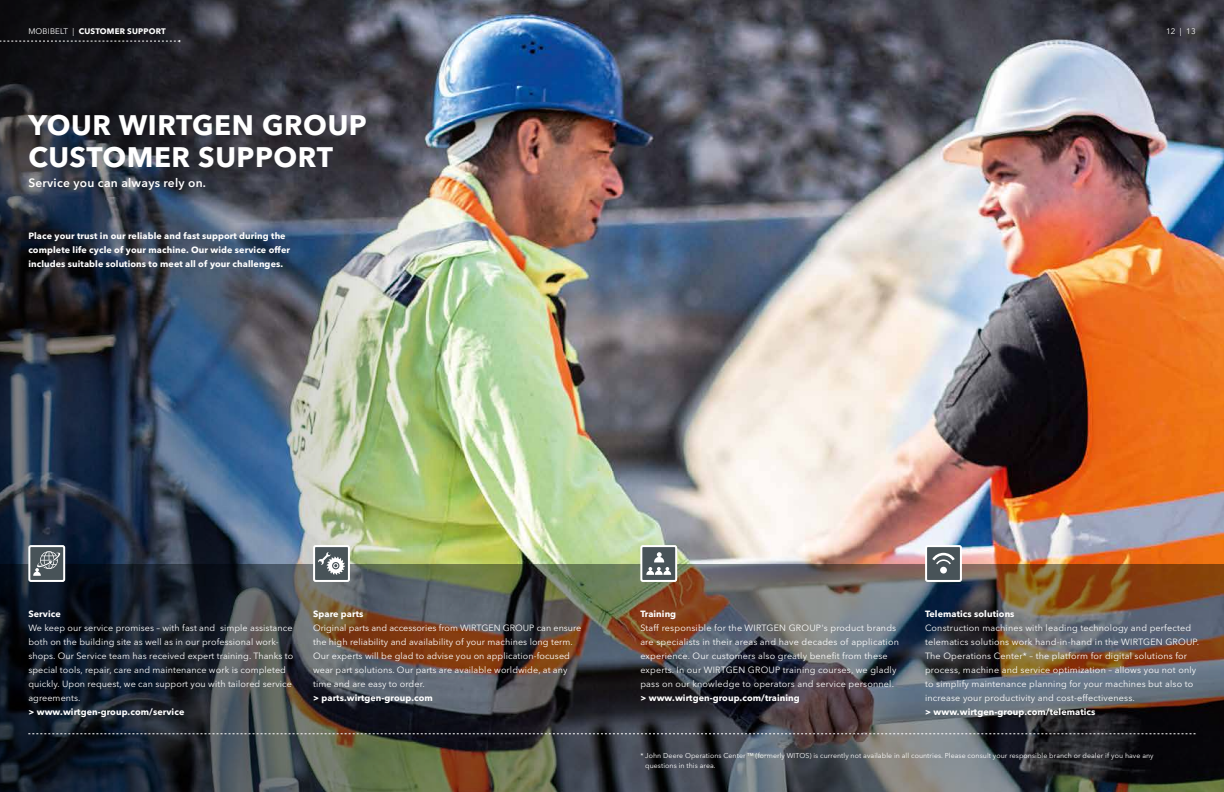
<style>
.page{position:relative;width:1224px;height:792px;background:#fff}
.page>*{position:absolute;margin:0;border:0;box-sizing:border-box;transform-origin:0 0}
.t1{font:700 28px/32px "Avenir Next LT Pro";letter-spacing:.02em;color:#fff}
.t2{font:600 12px "Avenir Next LT Pro";letter-spacing:.02em;color:#fff}
.t3{font:9px/14px "Avenir Next LT Pro";letter-spacing:.01em;color:#fff}
.t4{font:700 9px/14px "Avenir Next LT Pro";letter-spacing:.01em;color:#fff}
.t5{font:700 8px "Avenir Next LT Pro";letter-spacing:.02em;color:#fff}
.t6{font:8px "Avenir Next LT Pro";color:#fff}
.t7{font:7px/10px "Avenir Next LT Pro";letter-spacing:.01em;color:#fff}
.s1{font-weight:400}
</style>
<div class="page">
<img style="left:452px;top:0;width:772px;height:564px">
<img style="left:0;top:0;width:452px;height:564px">
<img style="left:0;top:564px;width:1224px;height:228px">
<div style="left:29px;top:546px;width:35px;height:35px;background:#485358;border-radius:2px"></div>
<div style="left:28px;top:545px;width:37px;height:37px;border:2px solid #fff;border-radius:2px"></div>
<svg style="left:33px;top:551px;width:28px;height:25px"></svg>
<div style="left:641px;top:546px;width:35px;height:35px;background:#485358;border-radius:2px"></div>
<div style="left:640px;top:545px;width:37px;height:37px;border:2px solid #fff;border-radius:2px"></div>
<svg style="left:646px;top:552px;width:25px;height:23px"></svg>
<div style="left:314px;top:546px;width:35px;height:35px;background:#485358;border-radius:2px"></div>
<div style="left:313px;top:545px;width:37px;height:37px;border:2px solid #fff;border-radius:2px"></div>
<svg style="left:318px;top:552px;width:27px;height:23px"></svg>
<div style="left:926px;top:546px;width:35px;height:35px;background:#485358;border-radius:2px"></div>
<div style="left:925px;top:545px;width:37px;height:37px;border:2px solid #fff;border-radius:2px"></div>
<div style="left:940px;top:567px;width:7px;height:7px;background:#fff;border-radius:50%"></div>
<svg style="left:932px;top:553px;width:23px;height:11px"></svg>
<svg style="left:28px;top:734px;width:1168px;height:1px"></svg>
<svg style="left:0;top:40px;width:181px;height:2px"></svg>
<p class="t5" style="left:28px;top:27px;width:139px"><span class="s1">MOBIBELT |</span> CUSTOMER SUPPORT</p>
<p class="t6" style="left:1166px;top:27px;width:31px">12 | 13</p>
<h1 class="t1" style="left:28px;top:109px;width:340px">YOUR WIRTGEN GROUP<br>CUSTOMER SUPPORT</h1>
<h2 class="t2" style="left:28px;top:175px;width:179px">Service you can always rely on.</h2>
<p class="t4" style="left:28px;top:229px;width:263px">Place your trust in our reliable and fast support during the complete life cycle of your machine. Our wide service offer includes suitable solutions to meet all of your challenges.</p>
<p class="t4" style="left:28px;top:607px;width:34px">Service</p>
<p class="t3" style="left:28px;top:621px;width:267px">We keep our service promises – with fast and simple assistance both on the building site as well as in our professional work&shy;shops. Our Service team has received expert training. Thanks to special tools, repair, care and maintenance work is completed quickly. Upon request, we can support you with tailored service agreements.</p>
<p class="t4" style="left:28px;top:705px;width:158px">&gt; www.wirtgen-group.com/service</p>
<p class="t4" style="left:313px;top:607px;width:52px">Spare parts</p>
<p class="t3" style="left:313px;top:621px;width:270px">Original parts and accessories from WIRTGEN GROUP can ensure the high reliability and availability of your machines long term.<br>Our experts will be glad to advise you on application-focused wear part solutions. Our parts are available worldwide, at any time and are easy to order.</p>
<p class="t4" style="left:313px;top:691px;width:121px">&gt; parts.wirtgen-group.com</p>
<p class="t4" style="left:640px;top:607px;width:37px">Training</p>
<p class="t3" style="left:640px;top:621px;width:260px">Staff responsible for the WIRTGEN GROUP's product brands are specialists in their areas and have decades of application experience. Our customers also greatly benefit from these experts. In our WIRTGEN GROUP training courses, we gladly pass on our knowledge to operators and service personnel.</p>
<p class="t4" style="left:640px;top:691px;width:161px">&gt; www.wirtgen-group.com/training</p>
<p class="t4" style="left:925px;top:607px;width:91px">Telematics solutions</p>
<p class="t3" style="left:925px;top:621px;width:275px">Construction machines with leading technology and perfected telematics solutions work hand-in-hand in the WIRTGEN GROUP.<br>The Operations Center* – the platform for digital solutions for process, machine and service optimization – allows you not only to simplify maintenance planning for your machines but also to increase your productivity and cost-effectiveness.</p>
<p class="t4" style="left:925px;top:705px;width:172px">&gt; www.wirtgen-group.com/telematics</p>
<p class="t7" style="left:645px;top:751px;width:510px;text-indent:-5px">* John Deere Operations Center™ (formerly WITOS) is currently not available in all countries. Please consult your responsible branch or dealer if you have any questions in this area.</p>
</div>
